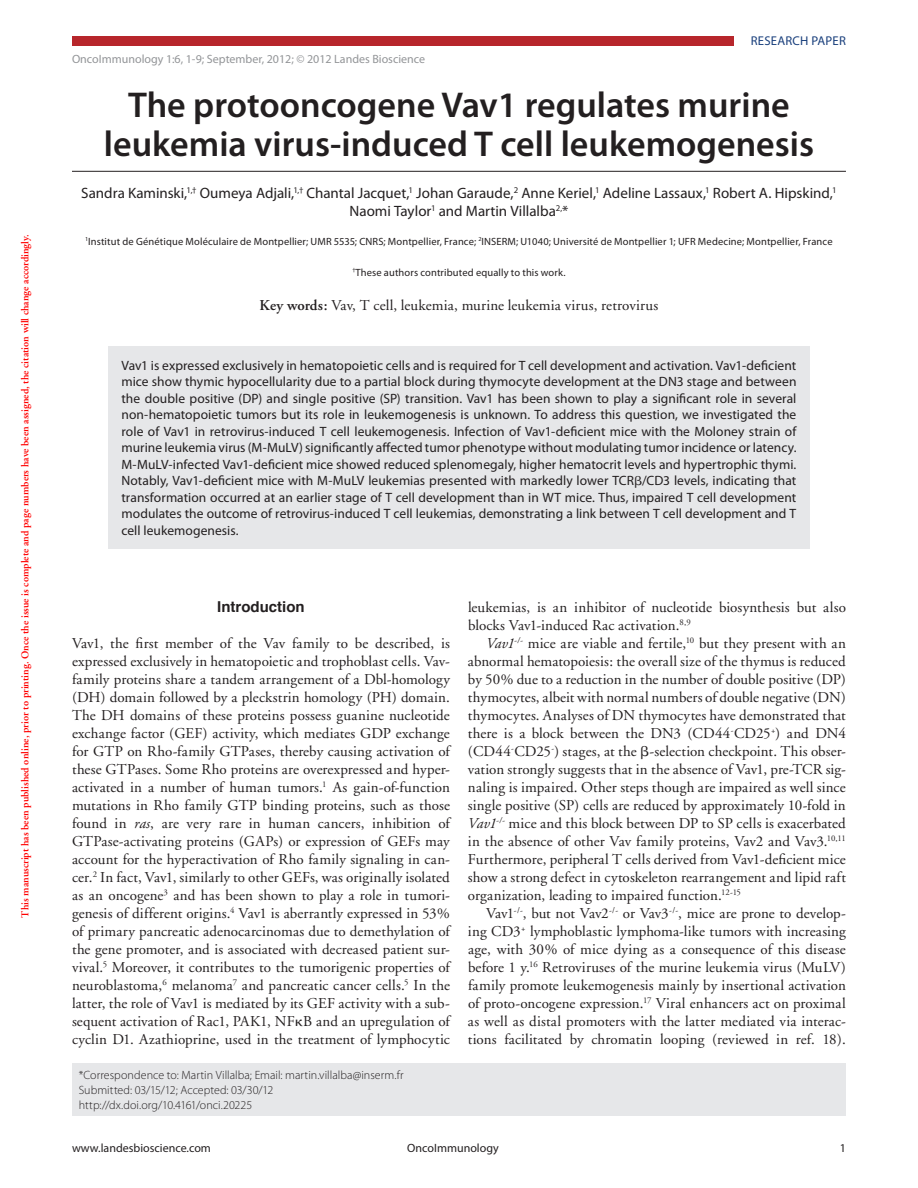
<style>
.page{position:relative;width:918px;height:1188px;background:#fff}
.page>*{position:absolute;margin:0;border:0;box-sizing:border-box;transform-origin:0 0}
.t1{font:600 36px/39px "Myriad Pro";color:#231f20;text-align:center}
.t2{font:15px/18px "Adobe Garamond";letter-spacing:.01em;color:#231f20;text-align:justify}
.t3{font:15px/18px "Myriad Pro";color:#231f20;text-align:center}
.t4{font:700 15px "Helvetica";color:#231f20}
.t5{font:13.5px/16.5px "Myriad Pro";letter-spacing:.005em;color:#231f20;text-align:justify}
.t6{font:12.75px "Myriad Pro";letter-spacing:.02em;color:#193f7c}
.t7{font:300 12px/15px "Myriad Pro";color:#231f20}
.t8{font:12px "Myriad Pro";color:#939598}
.t9{font:12px "Myriad Pro";color:#231f20}
.t10{font:10.5px "Myriad Pro";letter-spacing:.015em;color:#231f20}
.t11{font:600 10.5px "Adobe Garamond";color:#f00}
.s1{font-weight:600}
.s2{font-family:"Universal Std Greekw Math Pi"}
.s3{font-style:italic}
</style>
<div class="page">
<div style="left:72px;top:36px;width:662px;height:10px;background:#b7262b"></div>
<div style="left:72px;top:1063px;width:774px;height:53px;background:#e6e7e9"></div>
<div style="left:108px;top:346px;width:702px;height:202px;background:#e6e7e9"></div>
<hr style="left:72px;top:171px;width:774px;height:1px;background:#231f20">
<p class="t11" style="left:19px;top:918px;width:685px;rotate:-90deg">This manuscript has been published online, prior to printing. Once the issue is complete and page numbers have been assigned, the citation will change accordingly.</p>
<p class="t8" style="left:72px;top:52px;width:355px">OncoImmunology 1:6, 1-9; September, 2012; © 2012 Landes Bioscience</p>
<p class="t6" style="left:751px;top:33px;width:94px">research paper</p>
<h1 class="t1" style="left:104px;top:85px;width:712px">The protooncogene Vav1 regulates murine leukemia virus-induced T cell leukemogenesis</h1>
<p class="t3" style="left:81px;top:184px;width:757px">Sandra Kaminski,<sup>1,†</sup> Oumeya Adjali,<sup>1,†</sup> Chantal Jacquet,<sup>1</sup> Johan Garaude,<sup>2</sup> Anne Keriel,<sup>1</sup> Adeline Lassaux,<sup>1</sup> Robert A. Hipskind,<sup>1<br></sup>Naomi Taylor<sup>1</sup> and Martin Villalba<sup>2,</sup>*</p>
<p class="t10" style="left:85px;top:235px;width:749px"><sup>1</sup>Institut de Génétique Moléculaire de Montpellier; UMR 5535; CNRS; Montpellier, France; <sup>2</sup>INSERM; U1040; Université de Montpellier 1; UFR Medecine; Montpellier, France</p>
<p class="t10" style="left:352px;top:266px;width:215px"><sup>†</sup>These authors contributed equally to this work.</p>
<p class="t2" style="left:260px;top:297px;width:400px"><span class="s1">Key words:</span> Vav, T cell, leukemia, murine leukemia virus, retrovirus</p>
<p class="t5" style="left:121px;top:357px;width:677px">Vav1 is expressed exclusively in hematopoietic cells and is required for T cell development and activation. Vav1-deficient mice show thymic hypocellularity due to a partial block during thymocyte development at the DN3 stage and between the double positive (DP) and single positive (SP) transition. Vav1 has been shown to play a significant role in several non-hematopoietic tumors but its role in leukemogenesis is unknown. To address this question, we investigated the role of Vav1 in retrovirus-induced T cell leukemogenesis. Infection of Vav1-deficient mice with the Moloney strain of murine leukemia virus (M-MuLV) significantly affected tumor phenotype without modulating tumor incidence or latency.<br>M-MuLV-infected Vav1-deficient mice showed reduced splenomegaly, higher hematocrit levels and hypertrophic thymi.<br>Notably, Vav1-deficient mice with M-MuLV leukemias presented with markedly lower TCR<span class="s2">β</span>/CD3 levels, indicating that transformation occurred at an earlier stage of T cell development than in WT mice. Thus, impaired T cell development modulates the outcome of retrovirus-induced T cell leukemias, demonstrating a link between T cell development and T cell leukemogenesis.</p>
<p class="t4" style="left:217px;top:595px;width:89px">Introduction</p>
<p class="t2" style="left:72px;top:635px;width:379px">Vav1, the first member of the Vav family to be described, is expressed exclusively in hematopoietic and trophoblast cells. Vav&shy;family proteins share a tandem arrangement of a Dbl-homology (DH) domain followed by a pleckstrin homology (PH) domain.<br>The DH domains of these proteins possess guanine nucleotide exchange factor (GEF) activity, which mediates GDP exchange for GTP on Rho-family GTPases, thereby causing activation of these GTPases. Some Rho proteins are overexpressed and hyper&shy;activated in a number of human tumors.<sup>1</sup> As gain-of-function mutations in Rho family GTP binding proteins, such as those found in <span class="s3">ras</span>, are very rare in human cancers, inhibition of GTPase-activating proteins (GAPs) or expression of GEFs may account for the hyperactivation of Rho family signaling in can&shy;cer.<sup>2</sup> In fact, Vav1, similarly to other GEFs, was originally isolated as an oncogene<sup>3</sup> and has been shown to play a role in tumori&shy;genesis of different origins.<sup>4</sup> Vav1 is aberrantly expressed in 53% of primary pancreatic adenocarcinomas due to demethylation of the gene promoter, and is associated with decreased patient sur&shy;vival.<sup>5</sup> Moreover, it contributes to the tumorigenic properties of neuroblastoma,<sup>6</sup> melanoma<sup>7</sup> and pancreatic cancer cells.<sup>5</sup> In the latter, the role of Vav1 is mediated by its GEF activity with a sub&shy;sequent activation of Rac1, PAK1, NF<span class="s2">κ</span>B and an upregulation of cyclin D1. Azathioprine, used in the treatment of lymphocytic</p>
<p class="t7" style="left:79px;top:1068px;width:326px">*Correspondence to: Martin Villalba; Email: martin.villalba@inserm.fr<br>Submitted: 03/15/12; Accepted: 03/30/12 http://dx.doi.org/10.4161/onci.20225</p>
<p class="t2" style="left:468px;top:599px;width:379px">leukemias, is an inhibitor of nucleotide biosynthesis but also blocks Vav1-induced Rac activation.<sup>8,9</sup></p>
<p class="t2" style="left:468px;top:635px;width:380px;text-indent:18px"><span class="s3">Vav1</span><sup>-/-</sup> mice are viable and fertile,<sup>10</sup> but they present with an abnormal hematopoiesis: the overall size of the thymus is reduced by 50% due to a reduction in the number of double positive (DP) thymocytes, albeit with normal numbers of double negative (DN) thymocytes. Analyses of DN thymocytes have demonstrated that there is a block between the DN3 (CD44<sup>-</sup>CD25<sup>+</sup>) and DN4 (CD44<sup>-</sup>CD25<sup>-</sup>) stages, at the <span class="s2">β</span>-selection checkpoint. This obser&shy;vation strongly suggests that in the absence of Vav1, pre-TCR sig&shy;naling is impaired. Other steps though are impaired as well since single positive (SP) cells are reduced by approximately 10-fold in <span class="s3">Vav1</span><sup>-/-</sup> mice and this block between DP to SP cells is exacerbated in the absence of other Vav family proteins, Vav2 and Vav3.<sup>10,11<br></sup>Furthermore, peripheral T cells derived from Vav1-deficient mice show a strong defect in cytoskeleton rearrangement and lipid raft organization, leading to impaired function.<sup>12-15</sup></p>
<p class="t2" style="left:468px;top:905px;width:379px;text-indent:18px">Vav1<sup>-/-</sup>, but not Vav2<sup>-/-</sup> or Vav3<sup>-/-</sup>, mice are prone to develop&shy;ing CD3<sup>+</sup> lymphoblastic lymphoma-like tumors with increasing age, with 30% of mice dying as a consequence of this disease before 1 y.<sup>16</sup> Retroviruses of the murine leukemia virus (MuLV) family promote leukemogenesis mainly by insertional activation of proto-oncogene expression.<sup>17</sup> Viral enhancers act on proximal as well as distal promoters with the latter mediated via interac&shy;tions facilitated by chromatin looping (reviewed in ref. 18).</p>
<p class="t9" style="left:72px;top:1141px;width:140px">www.landesbioscience.com</p>
<p class="t9" style="left:407px;top:1141px;width:93px">OncoImmunology</p>
<p class="t9" style="left:840px;top:1141px;width:8px">1</p>
</div>
